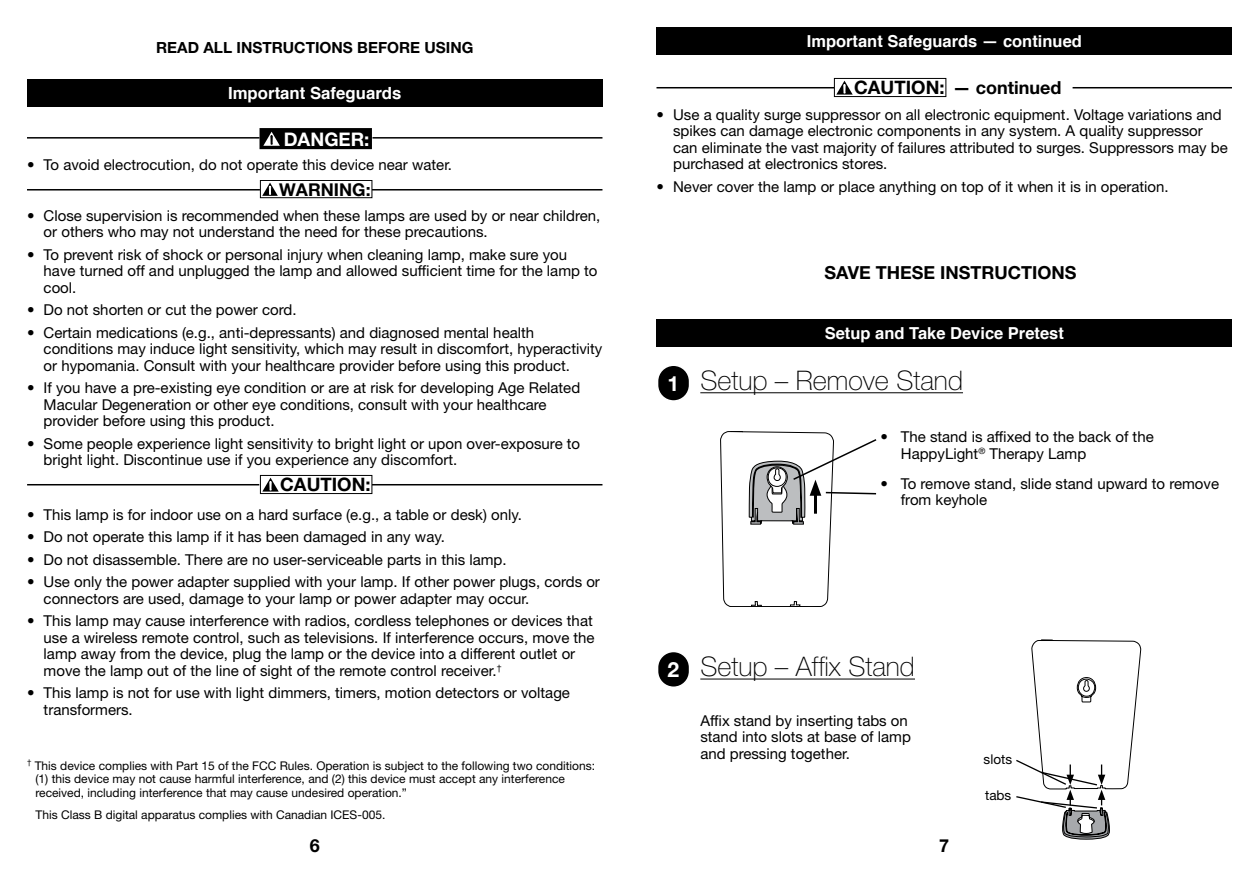
<style>
.page{position:relative;width:1259px;height:893px;background:#fff}
.page>*{position:absolute;margin:0;border:0;box-sizing:border-box;transform-origin:0 0}
.t1{font:100 27px "Helvetica Neue LT Std";color:#000}
.t2{font:700 21px "Helvetica Neue LT Std";color:#fff}
.t3{font:700 18.75px "Helvetica Neue LT Std";color:#fff}
.t4{font:700 18.6px "Helvetica Neue LT Std";color:#000}
.t5{font:700 18px "Helvetica Neue LT Std";color:#000}
.t6{font:700 17.7px "Helvetica Neue LT Std";color:#000}
.t7{font:700 16.8px "Helvetica";color:#fff}
.t8{font:700 16.5px "Helvetica";color:#fff}
.t9{font:700 15.3px "Helvetica Neue LT Std";color:#000}
.t10{font:15px/16.5px "Helvetica Neue LT Std";color:#000}
.t11{font:13.5px "Helvetica Neue LT Std";color:#000}
.t12{font:12px/13.5px "Helvetica Neue LT Std";color:#000}
.s1{font-size:18.6px}
</style>
<div class="page">
<hr style="left:27px;top:484px;width:232px;height:1px;background:#000">
<hr style="left:372px;top:484px;width:230px;height:1px;background:#000">
<div style="left:260px;top:475px;width:112px;height:19px;border:1px solid #000"></div>
<svg style="left:262px;top:478px;width:17px;height:14px"></svg>
<hr style="left:27px;top:137px;width:232px;height:2px;background:#000">
<hr style="left:372px;top:137px;width:230px;height:2px;background:#000">
<div style="left:262px;top:131px;width:107px;height:15px;background:#000"></div>
<div style="left:259px;top:128px;width:113px;height:21px;border:6px solid #000"></div>
<svg style="left:263px;top:132px;width:17px;height:14px"></svg>
<hr style="left:27px;top:189px;width:233px;height:2px;background:#000">
<hr style="left:372px;top:189px;width:230px;height:2px;background:#000">
<div style="left:260px;top:180px;width:112px;height:18px;border:1px solid #000"></div>
<svg style="left:262px;top:183px;width:16px;height:13px"></svg>
<div style="left:27px;top:79px;width:575px;height:27px;background:#000"></div>
<div style="left:657px;top:28px;width:575px;height:27px;background:#000"></div>
<div style="left:657px;top:319px;width:575px;height:27px;background:#000"></div>
<hr style="left:656px;top:87px;width:178px;height:1px;background:#000">
<hr style="left:1072px;top:87px;width:160px;height:1px;background:#000">
<div style="left:834px;top:78px;width:112px;height:19px;border:1px solid #000"></div>
<svg style="left:836px;top:81px;width:16px;height:14px"></svg>
<div style="left:657px;top:365px;width:32px;height:36px;background:#000;border-radius:16px"></div>
<div style="left:657px;top:364px;width:33px;height:38px;border:2px solid #fff;border-radius:16px"></div>
<div style="left:657px;top:651px;width:32px;height:36px;background:#000;border-radius:16px"></div>
<div style="left:657px;top:651px;width:33px;height:37px;border:2px solid #fff;border-radius:16px"></div>
<hr style="left:700px;top:392px;width:263px;height:1px;background:#000">
<hr style="left:700px;top:679px;width:215px;height:1px;background:#000">
<svg style="left:720px;top:431px;width:157px;height:176px"></svg>
<svg style="left:1016px;top:639px;width:125px;height:200px"></svg>
<p class="t9" style="left:156px;top:38px;width:319px">READ ALL INSTRUCTIONS BEFORE USING</p>
<p class="t7" style="left:228px;top:79px;width:175px">Important Safeguards</p>
<p class="t3" style="left:284px;top:127px;width:87px">DANGER:</p>
<p class="t6" style="left:279px;top:178px;width:93px">WARNING:</p>
<p class="t10" style="left:27px;top:156px;width:426px">• To avoid electrocution, do not operate this device near water.</p>
<p class="t10" style="left:44px;top:207px;width:558px;text-indent:-16px">• Close supervision is recommended when these lamps are used by or near children, or others who may not understand the need for these precautions.</p>
<p class="t10" style="left:44px;top:246px;width:555px;text-indent:-16px">• To prevent risk of shock or personal injury when cleaning lamp, make sure you have turned off and unplugged the lamp and allowed sufficient time for the lamp to cool.</p>
<p class="t10" style="left:27px;top:302px;width:271px">• Do not shorten or cut the power cord.</p>
<p class="t10" style="left:44px;top:324px;width:560px;text-indent:-16px">• Certain medications (e.g., anti-depressants) and diagnosed mental health conditions may induce light sensitivity, which may result in discomfort, hyperactivity or hypomania. Consult with your healthcare provider before using this product.</p>
<p class="t10" style="left:44px;top:380px;width:538px;text-indent:-16px">• If you have a pre-existing eye condition or are at risk for developing Age Related<br>Macular Degeneration or other eye conditions, consult with your healthcare provider before using this product.</p>
<p class="t10" style="left:44px;top:435px;width:538px;text-indent:-16px">• Some people experience light sensitivity to bright light or upon over-exposure to bright light. Discontinue use if you experience any discomfort.</p>
<p class="t4" style="left:280px;top:473px;width:92px">CAUTION:</p>
<p class="t10" style="left:27px;top:506px;width:496px">• This lamp is for indoor use on a hard surface (e.g., a table or desk) only.</p>
<p class="t10" style="left:27px;top:529px;width:419px">• Do not operate this lamp if it has been damaged in any way.</p>
<p class="t10" style="left:27px;top:551px;width:481px">• Do not disassemble. There are no user-serviceable parts in this lamp.</p>
<p class="t10" style="left:44px;top:574px;width:558px;text-indent:-16px">• Use only the power adapter supplied with your lamp. If other power plugs, cords or connectors are used, damage to your lamp or power adapter may occur.</p>
<p class="t10" style="left:44px;top:613px;width:552px;text-indent:-16px">• This lamp may cause interference with radios, cordless telephones or devices that use a wireless remote control, such as televisions. If interference occurs, move the lamp away from the device, plug the lamp or the device into a different outlet or move the lamp out of the line of sight of the remote control receiver.<sup>†</sup></p>
<p class="t10" style="left:44px;top:685px;width:528px;text-indent:-16px">• This lamp is not for use with light dimmers, timers, motion detectors or voltage transformers.</p>
<p class="t12" style="left:36px;top:758px;width:561px;text-indent:-9px"><sup>†</sup> This device complies with Part 15 of the FCC Rules. Operation is subject to the following two conditions: (1) this device may not cause harmful interference, and (2) this device must accept any interference received, including interference that may cause undesired operation.”</p>
<p class="t12" style="left:36px;top:807px;width:351px">This Class B digital apparatus complies with Canadian ICES-005.</p>
<p class="t8" style="left:807px;top:28px;width:277px">Important Safeguards — continued</p>
<p class="t5" style="left:854px;top:77px;width:209px"><span class="s1">CAUTION:</span> — continued</p>
<p class="t10" style="left:673px;top:106px;width:556px;text-indent:-16px">• Use a quality surge suppressor on all electronic equipment. Voltage variations and spikes can damage electronic components in any system. A quality suppressor can eliminate the vast majority of failures attributed to surges. Suppressors may be purchased at electronics stores.</p>
<p class="t10" style="left:656px;top:178px;width:513px">• Never cover the lamp or place anything on top of it when it is in operation.</p>
<p class="t5" style="left:824px;top:262px;width:253px">SAVE THESE INSTRUCTIONS</p>
<h2 class="t2" style="left:667px;top:370px;width:13px">1</h2>
<p class="t8" style="left:825px;top:320px;width:241px">Setup and Take Device Pretest</p>
<h1 class="t1" style="left:700px;top:365px;width:264px">Setup – Remove Stand</h1>
<p class="t10" style="left:901px;top:429px;width:254px;text-indent:-20px">• The stand is affixed to the back of the<br>HappyLight<sup>®</sup> Therapy Lamp</p>
<p class="t10" style="left:901px;top:475px;width:320px;text-indent:-20px">• To remove stand, slide stand upward to remove from keyhole</p>
<h2 class="t2" style="left:667px;top:656px;width:13px">2</h2>
<h1 class="t1" style="left:700px;top:651px;width:216px">Setup – Affix Stand</h1>
<p class="t10" style="left:700px;top:712px;width:212px">Affix stand by inserting tabs on stand into slots at base of lamp and pressing together.</p>
<p class="t11" style="left:983px;top:751px;width:30px">slots</p>
<p class="t11" style="left:985px;top:787px;width:28px">tabs</p>
<p class="t5" style="left:310px;top:834px;width:12px">6</p>
<p class="t5" style="left:939px;top:834px;width:12px">7</p>
</div>
